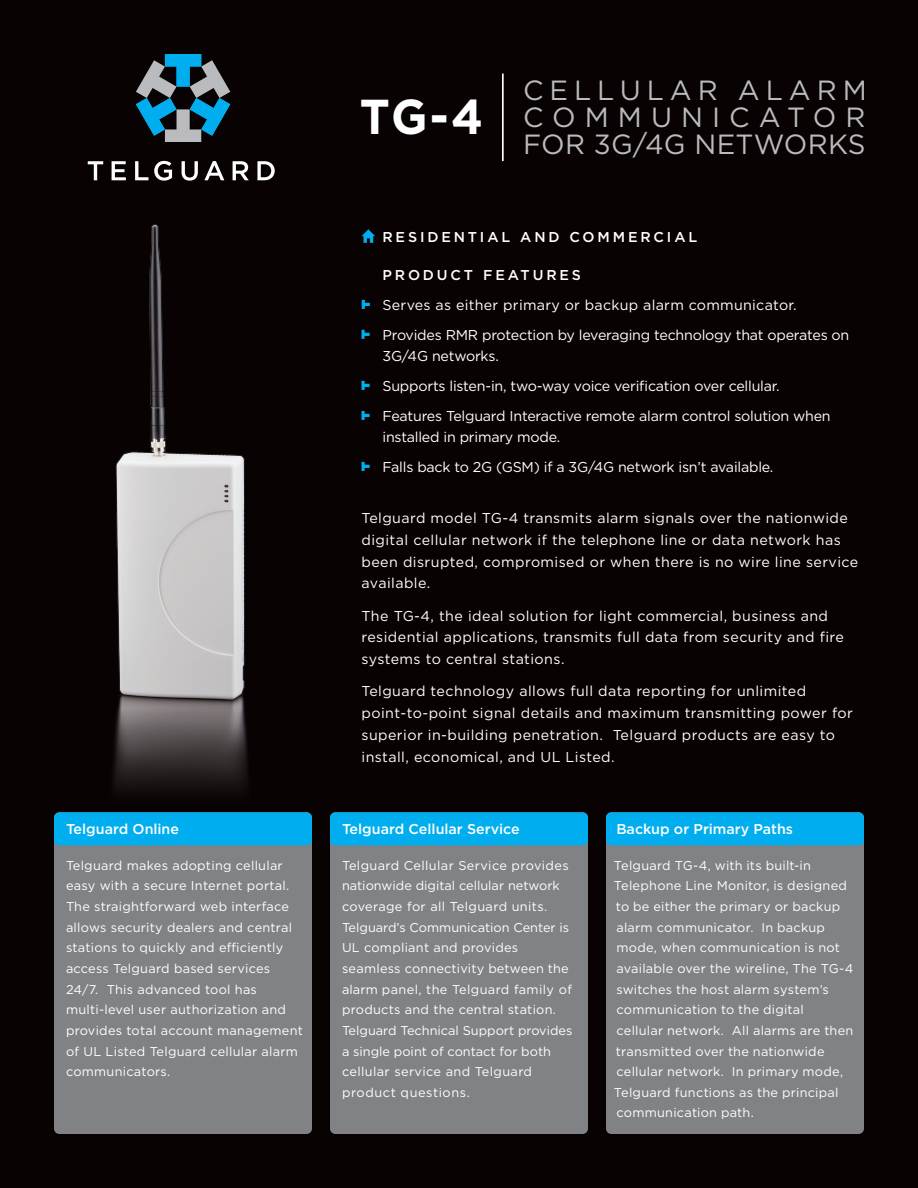
<style>
.page{position:relative;width:918px;height:1188px;background:#080302}
.page>*{position:absolute;margin:0;border:0;box-sizing:border-box;transform-origin:0 0}
.t1{font:700 49.05px "Gotham";color:#fff;scale:.95 1}
.t2{font:27.75px/27px "Gotham";letter-spacing:.01em;color:#babbbe;text-align:right}
.t3{font:27.75px "Gotham";letter-spacing:.215em;color:#babbbe}
.t4{font:14.25px/21.8px "Gotham";letter-spacing:.03em;color:#fff}
.t5{font:14.25px/30px "Gotham";letter-spacing:-.015em;color:#fff}
.t6{font:500 14.25px "Gotham";color:#fff}
.t7{font:500 14.25px "Gotham";letter-spacing:.2em;color:#fff}
.t8{font:12.75px/20.7px "Gotham";letter-spacing:.02em;color:#fff}
</style>
<div class="page">
<svg style="left:136px;top:54px;width:94px;height:88px"></svg>
<svg style="left:88px;top:161px;width:15px;height:19px"></svg>
<svg style="left:112px;top:161px;width:14px;height:19px"></svg>
<svg style="left:135px;top:161px;width:13px;height:19px"></svg>
<svg style="left:154px;top:161px;width:18px;height:20px"></svg>
<svg style="left:182px;top:161px;width:16px;height:20px"></svg>
<svg style="left:204px;top:161px;width:20px;height:19px"></svg>
<svg style="left:233px;top:161px;width:16px;height:19px"></svg>
<svg style="left:257px;top:161px;width:18px;height:19px"></svg>
<hr style="left:502px;top:74px;width:2px;height:87px;background:#fff">
<img style="left:113px;top:225px;width:135px;height:566px">
<div style="left:54px;top:812px;width:258px;height:322px;background:#808285;border-radius:5px"></div>
<div style="left:606px;top:812px;width:258px;height:322px;background:#808285;border-radius:5px"></div>
<div style="left:330px;top:812px;width:258px;height:322px;background:#808285;border-radius:5px"></div>
<div style="left:606px;top:812px;width:258px;height:33px;background:#00aeef;border-radius:5px"></div>
<div style="left:330px;top:812px;width:258px;height:33px;background:#00aeef;border-radius:5px"></div>
<div style="left:54px;top:812px;width:258px;height:33px;background:#00aeef;border-radius:5px"></div>
<svg style="left:362px;top:300px;width:8px;height:9px"></svg>
<svg style="left:362px;top:330px;width:8px;height:9px"></svg>
<svg style="left:362px;top:381px;width:8px;height:9px"></svg>
<svg style="left:362px;top:411px;width:8px;height:9px"></svg>
<svg style="left:362px;top:462px;width:8px;height:9px"></svg>
<svg style="left:362px;top:229px;width:13px;height:14px"></svg>
<p class="t6" style="left:66px;top:820px;width:115px">Telguard Online</p>
<p class="t8" style="left:66px;top:855px;width:238px">Telguard makes adopting cellular easy with a secure Internet portal.<br>The straightforward web interface allows security dealers and central stations to quickly and efficiently access Telguard based services 24/7. This advanced tool has multi-level user authorization and provides total account management of UL Listed Telguard cellular alarm communicators.</p>
<h1 class="t1" style="left:360px;top:85px;width:131px">TG-4</h1>
<h2 class="t3" style="left:523px;top:73px;width:240px">Cellular ALAR</h2>
<h2 class="t3" style="left:843px;top:73px;width:26px">M</h2>
<h2 class="t3" style="left:523px;top:100px;width:89px">Comm</h2>
<h2 class="t2" style="left:523px;top:103px;width:344px">unicator<br>For 3G/4G N etworks</h2>
<p class="t7" style="left:383px;top:228px;width:152px">RESIDENTIAL and</p>
<p class="t6" style="left:570px;top:228px;width:71px">Co mmercial</p>
<p class="t7" style="left:383px;top:266px;width:200px">PRODUCT FEATURES</p>
<p class="t5" style="left:383px;top:290px;width:468px">Serves as either primary or backup alarm communicator.<br>Provides RMR protection by leveraging technology that operates on</p>
<p class="t5" style="left:383px;top:341px;width:450px">3G/4G networks.<br>Supports listen-in, two-way voice verification over cellular.<br>Features Telguard Interactive remote alarm control solution when</p>
<p class="t5" style="left:383px;top:422px;width:392px">installed in primary mode.<br>Falls back to 2G (GSM) if a 3G/4G network isn’t available.</p>
<p class="t4" style="left:362px;top:507px;width:498px">Telguard model TG-4 transmits alarm signals over the nationwide digital cellular network if the telephone line or data network has been disrupted, compromised or when there is no wire line service available.</p>
<p class="t4" style="left:362px;top:604px;width:484px">The TG-4, the ideal solution for light commercial, business and residential applications, transmits full data from security and fire systems to central stations.</p>
<p class="t4" style="left:362px;top:680px;width:493px">Telguard technology allows full data reporting for unlimited point-to-point signal details and maximum transmitting power for superior in-building penetration. Telguard products are easy to install, economical, and UL Listed.</p>
<p class="t6" style="left:342px;top:820px;width:179px">Telguard Cellular Service</p>
<p class="t8" style="left:342px;top:855px;width:232px">Telguard Cellular Service provides nationwide digital cellular network coverage for all Telguard units.<br>Telguard’s Communication Center is UL compliant and provides seamless connectivity between the alarm panel, the Telguard family of products and the central station.<br>Telguard Technical Support provides a single point of contact for both cellular service and Telguard product questions.</p>
<p class="t6" style="left:616px;top:820px;width:178px">Backup or Primary Paths</p>
<p class="t8" style="left:614px;top:855px;width:241px">Telguard TG-4, with its built-in Telephone Line Monitor, is designed to be either the primary or backup alarm communicator. In backup mode, when communication is not available over the wireline, The TG-4 switches the host alarm system’s communication to the digital<br>cellular network. All alarms are then transmitted over the nationwide cellular network. In primary mode, Telguard functions as the principal communication path.</p>
</div>
